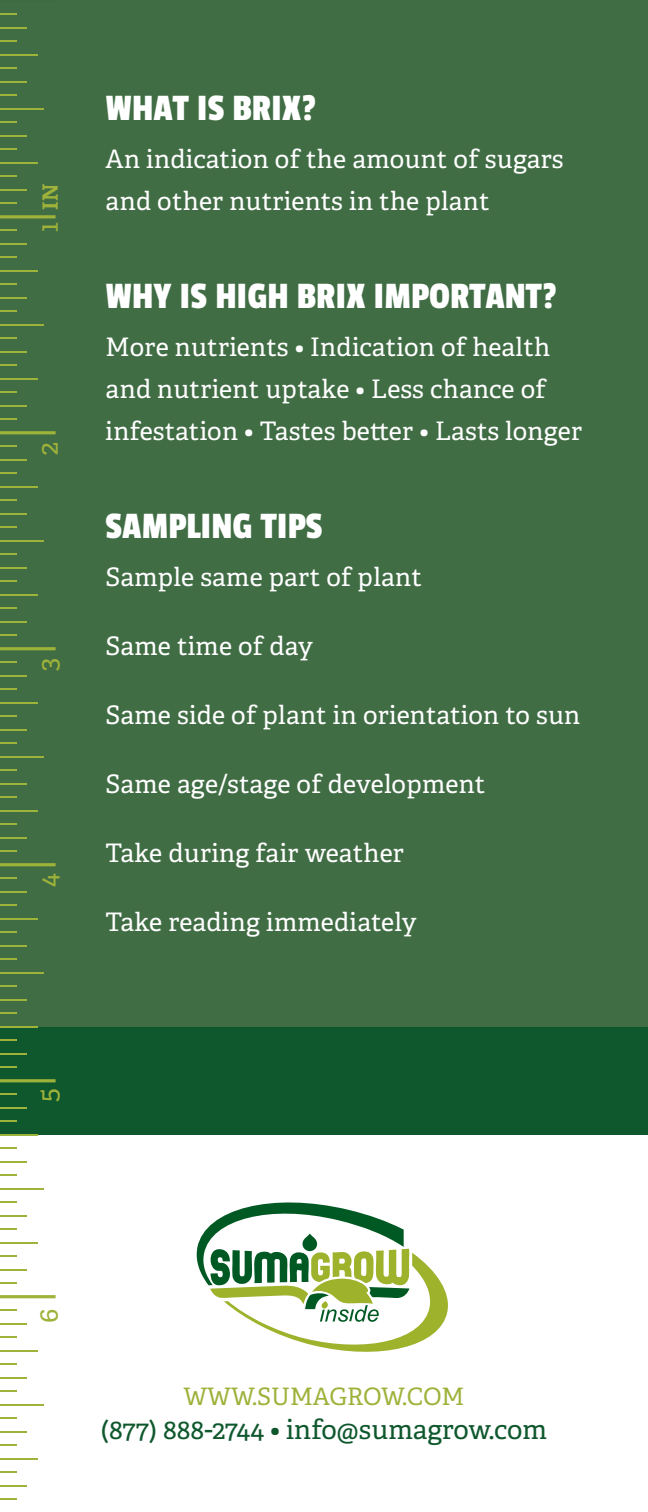
<style>
.page{position:relative;width:648px;height:1512px;background:#fff}
.page>*{position:absolute;margin:0;border:0;box-sizing:border-box;transform-origin:0 0}
.new_section{font:39px "Passion One";color:#fff}
.main{font:27px "Adelle PE";color:#0f582d}
.main-2{font:27px "Adelle PE";color:#9eb23a}
.copy{font:25.5px/42px "Adelle PE";letter-spacing:.01em;color:#fff}
.main-3{font:24px "Adelle PE";color:#9eb23a}
.main-4{font:700 21px "Adelle PE";color:#9eb23a}
.s1{font-weight:400;font-size:27px}
</style>
<div class="page">
<svg style="left:197px;top:1202px;width:251px;height:150px"></svg>
<div style="left:0;top:0;width:648px;height:1109px;background:#416d45"></div>
<div style="left:0;top:1027px;width:648px;height:108px;background:#0f582d"></div>
<hr style="left:0;top:1485px;width:26px;height:2px;background:#9eb33a">
<svg style="left:0;top:1498px;width:16px;height:2px"></svg>
<svg style="left:0;top:1471px;width:16px;height:2px"></svg>
<svg style="left:0;top:1444px;width:16px;height:2px"></svg>
<svg style="left:0;top:1417px;width:16px;height:2px"></svg>
<svg style="left:0;top:1390px;width:16px;height:2px"></svg>
<svg style="left:0;top:1363px;width:16px;height:2px"></svg>
<svg style="left:0;top:1336px;width:16px;height:2px"></svg>
<svg style="left:0;top:1309px;width:16px;height:2px"></svg>
<hr style="left:0;top:1431px;width:26px;height:2px;background:#9eb33a">
<hr style="left:0;top:1377px;width:26px;height:2px;background:#9eb33a">
<hr style="left:0;top:1323px;width:26px;height:2px;background:#9eb33a">
<hr style="left:0;top:1458px;width:37px;height:2px;background:#9eb33a">
<hr style="left:0;top:1350px;width:37px;height:2px;background:#9eb33a">
<hr style="left:0;top:1404px;width:44px;height:2px;background:#9eb33a">
<svg style="left:0;top:1295px;width:56px;height:3px"></svg>
<hr style="left:0;top:1269px;width:26px;height:2px;background:#9eb33a">
<svg style="left:0;top:1283px;width:16px;height:1px"></svg>
<svg style="left:0;top:1255px;width:16px;height:2px"></svg>
<svg style="left:0;top:1229px;width:16px;height:1px"></svg>
<svg style="left:0;top:1202px;width:16px;height:1px"></svg>
<svg style="left:0;top:1174px;width:16px;height:2px"></svg>
<svg style="left:0;top:1147px;width:16px;height:2px"></svg>
<svg style="left:0;top:1120px;width:16px;height:2px"></svg>
<svg style="left:0;top:1093px;width:16px;height:2px"></svg>
<hr style="left:0;top:1215px;width:26px;height:2px;background:#9eb33a">
<hr style="left:0;top:1161px;width:26px;height:2px;background:#9eb33a">
<hr style="left:0;top:1107px;width:26px;height:2px;background:#9eb33a">
<hr style="left:0;top:1242px;width:37px;height:2px;background:#9eb33a">
<hr style="left:0;top:1134px;width:37px;height:2px;background:#9eb33a">
<hr style="left:0;top:1188px;width:44px;height:2px;background:#9eb33a">
<svg style="left:0;top:1079px;width:56px;height:3px"></svg>
<hr style="left:0;top:1053px;width:26px;height:2px;background:#9eb33a">
<svg style="left:0;top:1066px;width:16px;height:2px"></svg>
<svg style="left:0;top:1039px;width:16px;height:2px"></svg>
<svg style="left:0;top:1012px;width:16px;height:2px"></svg>
<svg style="left:0;top:985px;width:16px;height:2px"></svg>
<svg style="left:0;top:958px;width:16px;height:2px"></svg>
<svg style="left:0;top:931px;width:16px;height:2px"></svg>
<svg style="left:0;top:904px;width:16px;height:2px"></svg>
<svg style="left:0;top:877px;width:16px;height:2px"></svg>
<hr style="left:0;top:999px;width:26px;height:2px;background:#9eb33a">
<hr style="left:0;top:945px;width:26px;height:2px;background:#9eb33a">
<hr style="left:0;top:891px;width:26px;height:2px;background:#9eb33a">
<hr style="left:0;top:1026px;width:37px;height:2px;background:#9eb33a">
<hr style="left:0;top:918px;width:37px;height:2px;background:#9eb33a">
<hr style="left:0;top:972px;width:44px;height:2px;background:#9eb33a">
<svg style="left:0;top:863px;width:56px;height:3px"></svg>
<hr style="left:0;top:837px;width:26px;height:2px;background:#9eb33a">
<svg style="left:0;top:850px;width:16px;height:2px"></svg>
<svg style="left:0;top:823px;width:16px;height:2px"></svg>
<svg style="left:0;top:796px;width:16px;height:2px"></svg>
<svg style="left:0;top:769px;width:16px;height:2px"></svg>
<svg style="left:0;top:742px;width:16px;height:2px"></svg>
<svg style="left:0;top:715px;width:16px;height:2px"></svg>
<svg style="left:0;top:688px;width:16px;height:2px"></svg>
<svg style="left:0;top:661px;width:16px;height:2px"></svg>
<hr style="left:0;top:783px;width:26px;height:2px;background:#9eb33a">
<hr style="left:0;top:729px;width:26px;height:2px;background:#9eb33a">
<hr style="left:0;top:675px;width:26px;height:2px;background:#9eb33a">
<hr style="left:0;top:810px;width:37px;height:2px;background:#9eb33a">
<hr style="left:0;top:702px;width:37px;height:2px;background:#9eb33a">
<hr style="left:0;top:756px;width:44px;height:2px;background:#9eb33a">
<svg style="left:0;top:647px;width:56px;height:3px"></svg>
<hr style="left:0;top:621px;width:26px;height:2px;background:#9eb33a">
<svg style="left:0;top:635px;width:16px;height:1px"></svg>
<svg style="left:0;top:607px;width:16px;height:2px"></svg>
<svg style="left:0;top:581px;width:16px;height:1px"></svg>
<svg style="left:0;top:554px;width:16px;height:1px"></svg>
<svg style="left:0;top:526px;width:16px;height:2px"></svg>
<svg style="left:0;top:499px;width:16px;height:2px"></svg>
<svg style="left:0;top:472px;width:16px;height:2px"></svg>
<svg style="left:0;top:445px;width:16px;height:2px"></svg>
<hr style="left:0;top:567px;width:26px;height:2px;background:#9eb33a">
<hr style="left:0;top:513px;width:26px;height:2px;background:#9eb33a">
<hr style="left:0;top:459px;width:26px;height:2px;background:#9eb33a">
<hr style="left:0;top:594px;width:37px;height:2px;background:#9eb33a">
<hr style="left:0;top:486px;width:37px;height:2px;background:#9eb33a">
<hr style="left:0;top:540px;width:44px;height:2px;background:#9eb33a">
<svg style="left:0;top:431px;width:56px;height:3px"></svg>
<hr style="left:0;top:405px;width:26px;height:2px;background:#9eb33a">
<svg style="left:0;top:419px;width:16px;height:1px"></svg>
<svg style="left:0;top:391px;width:16px;height:2px"></svg>
<svg style="left:0;top:365px;width:16px;height:1px"></svg>
<svg style="left:0;top:338px;width:16px;height:1px"></svg>
<svg style="left:0;top:310px;width:16px;height:2px"></svg>
<svg style="left:0;top:284px;width:16px;height:1px"></svg>
<svg style="left:0;top:257px;width:16px;height:1px"></svg>
<svg style="left:0;top:230px;width:16px;height:1px"></svg>
<hr style="left:0;top:351px;width:26px;height:2px;background:#9eb33a">
<hr style="left:0;top:297px;width:26px;height:2px;background:#9eb33a">
<hr style="left:0;top:243px;width:26px;height:2px;background:#9eb33a">
<hr style="left:0;top:378px;width:37px;height:2px;background:#9eb33a">
<hr style="left:0;top:270px;width:37px;height:2px;background:#9eb33a">
<hr style="left:0;top:324px;width:44px;height:2px;background:#9eb33a">
<svg style="left:0;top:215px;width:56px;height:3px"></svg>
<hr style="left:0;top:189px;width:26px;height:2px;background:#9eb33a">
<svg style="left:0;top:203px;width:16px;height:1px"></svg>
<svg style="left:0;top:175px;width:16px;height:2px"></svg>
<svg style="left:0;top:149px;width:16px;height:1px"></svg>
<svg style="left:0;top:122px;width:16px;height:1px"></svg>
<svg style="left:0;top:94px;width:16px;height:2px"></svg>
<svg style="left:0;top:68px;width:16px;height:1px"></svg>
<svg style="left:0;top:41px;width:16px;height:1px"></svg>
<svg style="left:0;top:14px;width:16px;height:1px"></svg>
<hr style="left:0;top:135px;width:26px;height:2px;background:#9eb33a">
<hr style="left:0;top:81px;width:26px;height:2px;background:#9eb33a">
<hr style="left:0;top:27px;width:26px;height:2px;background:#9eb33a">
<hr style="left:0;top:162px;width:37px;height:2px;background:#9eb33a">
<hr style="left:0;top:54px;width:37px;height:2px;background:#9eb33a">
<hr style="left:0;top:108px;width:44px;height:2px;background:#9eb33a">
<hr style="left:0;top:0;width:55px;height:2px;background:#0f582d">
<p class="main-4" style="left:35px;top:232px;width:50px;rotate:-90deg"><span class="s1">1</span> IN</p>
<p class="main-2" style="left:29px;top:455px;width:14px;rotate:-90deg">2</p>
<p class="main-2" style="left:29px;top:671px;width:15px;rotate:-90deg">3</p>
<p class="main-2" style="left:29px;top:887px;width:15px;rotate:-90deg">4</p>
<p class="new_section" style="left:106px;top:88px;width:212px">WHAT IS BRIX?</p>
<p class="copy" style="left:106px;top:137px;width:460px">An indication of the amount of sugars and other nutrients in the plant</p>
<p class="new_section" style="left:106px;top:275px;width:453px">WHY IS HIGH BRIX IMPORTANT?</p>
<p class="copy" style="left:106px;top:325px;width:478px">More nutrients • Indication of health and nutrient uptake • Less chance of infestation • Tastes better • Lasts longer</p>
<p class="new_section" style="left:106px;top:505px;width:218px">SAMPLING TIPS</p>
<p class="copy" style="left:106px;top:555px;width:318px">Sample same part of plant</p>
<p class="copy" style="left:106px;top:624px;width:209px">Same time of day</p>
<p class="copy" style="left:106px;top:693px;width:476px">Same side of plant in orientation to sun</p>
<p class="copy" style="left:106px;top:762px;width:381px">Same age/stage of development</p>
<p class="copy" style="left:106px;top:831px;width:300px">Take during fair weather</p>
<p class="copy" style="left:106px;top:900px;width:312px">Take reading immediately</p>
<p class="main-2" style="left:29px;top:1102px;width:15px;rotate:-90deg">5</p>
<p class="main-2" style="left:29px;top:1323px;width:16px;rotate:-90deg">6</p>
<p class="main-3" style="left:183px;top:1379px;width:283px">WWW.SUMAGROW.COM</p>
<p class="main" style="left:101px;top:1410px;width:448px">(877) 888-2744 • info@sumagrow.com</p>
</div>
